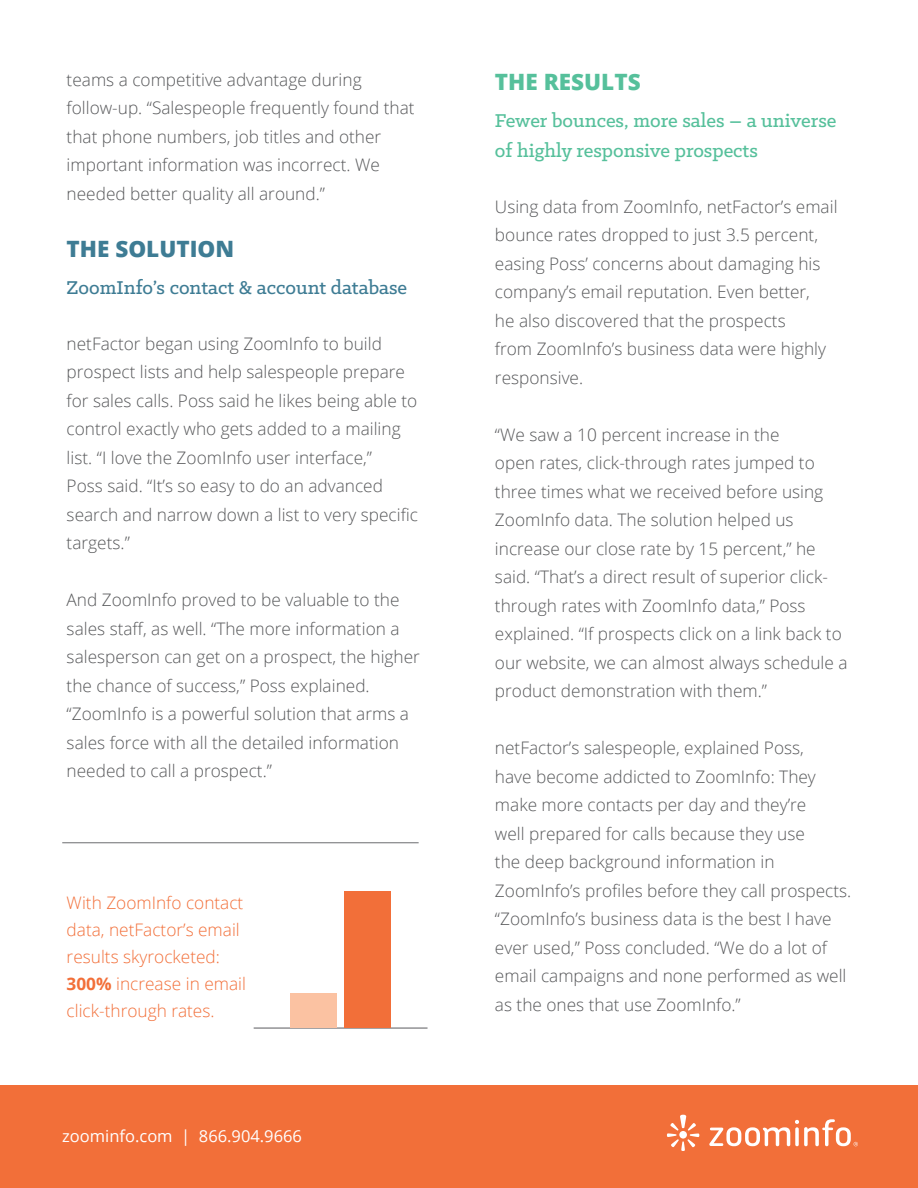
<style>
.page{position:relative;width:918px;height:1188px;background:#fff}
.page>*{position:absolute;margin:0;border:0;box-sizing:border-box;transform-origin:0 0}
.t1{font:800 22.5px "Open Sans";color:#3e7c94}
.t2{font:800 22.5px "Open Sans";color:#56c09b}
.t3{font:500 21px/30px "Klinic Slab";color:#56c09b}
.t4{font:500 21px "Klinic Slab";color:#3e7c94}
.t5{font:300 17.25px/28.5px "Open Sans";color:#57585a}
.t6{font:300 17.25px/27px "Open Sans";color:#f26f39}
.t7{font:16.5px "Open Sans";color:#fff}
.s1{font-weight:700}
</style>
<div class="page">
<div style="left:0;top:1085px;width:918px;height:103px;background:#f26f39"></div>
<svg style="left:667px;top:1115px;width:32px;height:36px"></svg>
<svg style="left:709px;top:1119px;width:149px;height:27px"></svg>
<hr style="left:62px;top:842px;width:357px;height:1px;background:#6c6d70">
<hr style="left:254px;top:1028px;width:174px;height:1px;background:#6c6d70">
<div style="left:291px;top:994px;width:46px;height:34px;background:#fbc2a2"></div>
<div style="left:345px;top:891px;width:46px;height:137px;background:#f26f39"></div>
<p class="t5" style="left:67px;top:65px;width:350px">teams a competitive advantage during follow-up. “Salespeople frequently found that that phone numbers, job titles and other important information was incorrect. We needed better quality all around.”</p>
<p class="t1" style="left:67px;top:231px;width:169px">THE SOLUTION</p>
<p class="t4" style="left:67px;top:274px;width:342px">ZoomInfo’s contact &amp; account database</p>
<p class="t5" style="left:67px;top:329px;width:353px">netFactor began using ZoomInfo to build prospect lists and help salespeople prepare for sales calls. Poss said he likes being able to control exactly who gets added to a mailing list. “I love the ZoomInfo user interface,”<br>Poss said. “It’s so easy to do an advanced search and narrow down a list to very specific targets.”</p>
<p class="t5" style="left:67px;top:585px;width:355px">And ZoomInfo proved to be valuable to the sales staff, as well. “The more information a salesperson can get on a prospect, the higher the chance of success,” Poss explained. “ZoomInfo is a powerful solution that arms a sales force with all the detailed information needed to call a prospect.”</p>
<p class="t6" style="left:67px;top:888px;width:178px">With ZoomInfo contact data, netFactor’s email results skyrocketed:</p>
<p class="t6" style="left:67px;top:969px;width:181px"><span class="s1">300%</span> increase in email</p>
<p class="t6" style="left:67px;top:996px;width:149px">click-through rates.</p>
<p class="t7" style="left:62px;top:1125px;width:241px">zoominfo.com | 866.904.9666</p>
<p class="t2" style="left:495px;top:64px;width:147px">THE RESULTS</p>
<p class="t3" style="left:495px;top:105px;width:343px">Fewer bounces, more sales – a universe of highly responsive prospects</p>
<p class="t5" style="left:495px;top:192px;width:344px">Using data from ZoomInfo, netFactor’s email bounce rates dropped to just 3.5 percent, easing Poss’ concerns about damaging his company’s email reputation. Even better,<br>he also discovered that the prospects<br>from ZoomInfo’s business data were highly responsive.</p>
<p class="t5" style="left:495px;top:420px;width:354px">“We saw a 10 percent increase in the<br>open rates, click-through rates jumped to three times what we received before using ZoomInfo data. The solution helped us increase our close rate by 15 percent,” he said. “That’s a direct result of superior click&shy;through rates with ZoomInfo data,” Poss explained. “If prospects click on a link back to our website, we can almost always schedule a product demonstration with them.”</p>
<p class="t5" style="left:495px;top:733px;width:358px">netFactor’s salespeople, explained Poss,<br>have become addicted to ZoomInfo: They make more contacts per day and they’re<br>well prepared for calls because they use<br>the deep background information in ZoomInfo’s profiles before they call prospects. “ZoomInfo’s business data is the best I have ever used,” Poss concluded. “We do a lot of email campaigns and none performed as well as the ones that use ZoomInfo.”</p>
</div>
